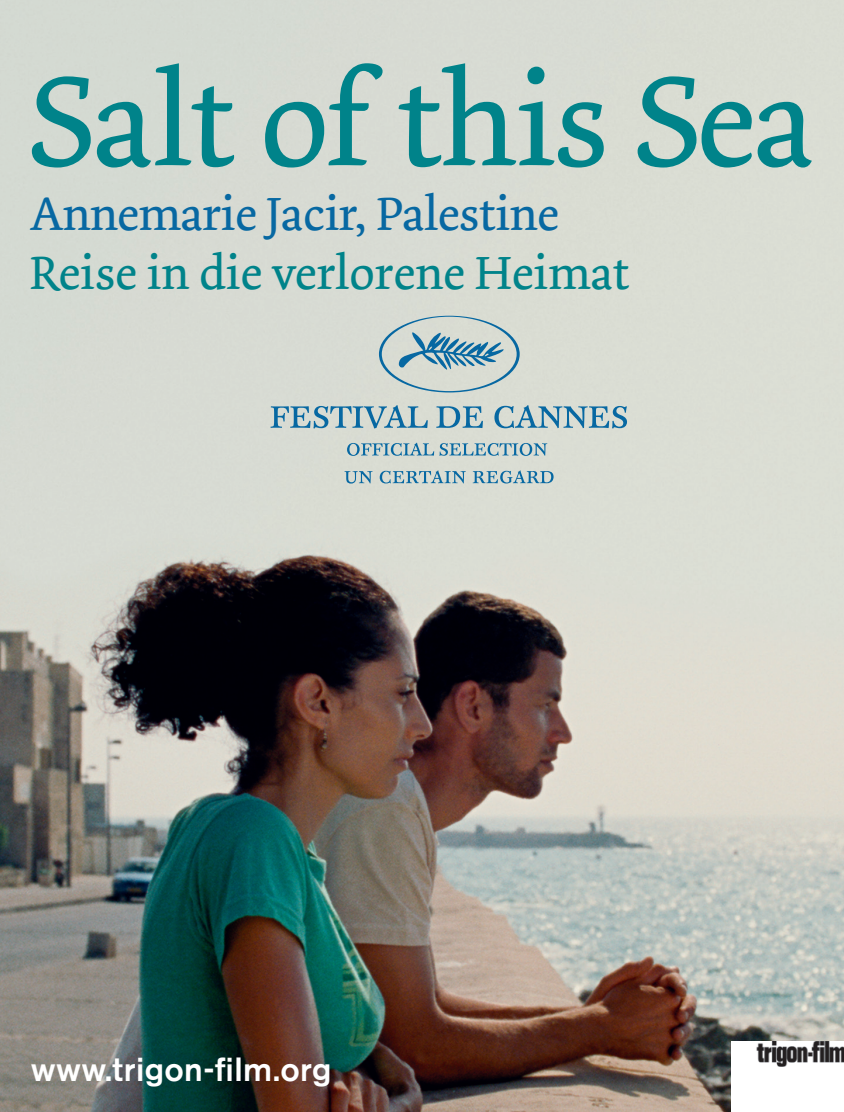
<style>
.page{position:relative;width:844px;height:1112px;background:#fff}
.page>*{position:absolute;margin:0;border:0;box-sizing:border-box;transform-origin:0 0}
.t1{font:133.7px "Dolly";letter-spacing:-.02em;color:#00838a}
.t2{font:49px "Dolly";color:#00838a}
.t3{font:49px "Dolly";letter-spacing:-.01em;color:#0768a2}
.t4{font:500 33.25px "Akzidenz Grotesk BQ";letter-spacing:.01em;color:#fff}
</style>
<div class="page">
<img style="left:0;top:0;width:843px;height:1111px">
<img style="left:732px;top:1041px;width:111px;height:70px">
<svg style="left:347px;top:442px;width:200px;height:14px;background:#9dbbc4"></svg>
<svg style="left:270px;top:405px;width:157px;height:23px;background:#97b7c3"></svg>
<svg style="left:436px;top:406px;width:47px;height:22px"></svg>
<svg style="left:494px;top:405px;width:133px;height:23px;background:#96b7c3"></svg>
<svg style="left:379px;top:315px;width:140px;height:77px;background:#b3c7c9"></svg>
<svg style="left:344px;top:471px;width:28px;height:12px"></svg>
<svg style="left:379px;top:470px;width:86px;height:13px"></svg>
<svg style="left:472px;top:470px;width:81px;height:13px"></svg>
<h1 class="t1" style="left:27px;top:42px;width:788px">Salt of this Sea</h1>
<p class="t3" style="left:30px;top:184px;width:530px">Annemarie Jacir, Palestine</p>
<p class="t2" style="left:30px;top:244px;width:601px">Reise in die verlorene Heimat</p>
<p class="t4" style="left:31px;top:1048px;width:302px">www.trigon-film.org</p>
</div>
